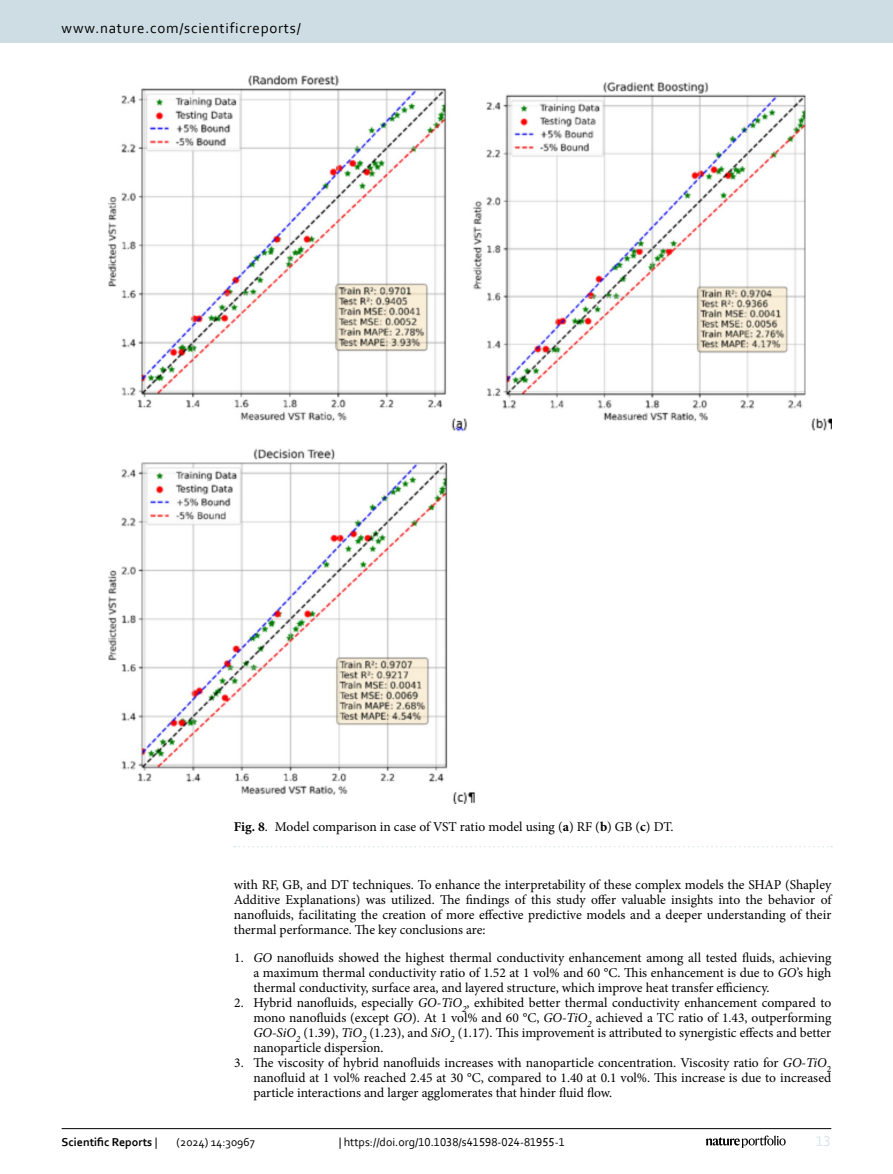
<style>
.page{position:relative;width:893px;height:1174px;background:#fff}
.page>*{position:absolute;margin:0;border:0;box-sizing:border-box;transform-origin:0 0}
.t1{font:15px "Corbel";letter-spacing:.05em;color:#000}
.t2{font:15px "Corbel";color:#d9e4eb}
.Ordered_L1_1_1{font:13.5px/15px "Minion Pro";color:#000;text-align:justify}
.Body_Text{font:13.5px/15px "Minion Pro";letter-spacing:-.005em;color:#000;text-align:justify}
.Figure_Caption{font:13.5px "Minion Pro";color:#000}
.t3{font:12px "Corbel";color:#000}
.t4{font:700 12px "Corbel";color:#000}
.s1{font-weight:700}
.s2{font-style:italic}
.s3{font-weight:400}
</style>
<div class="page">
<img style="left:108px;top:76px;width:723px;height:727px">
<svg style="left:235px;top:846px;width:597px;height:1px"></svg>
<hr style="left:62px;top:1128px;width:769px;height:1px;background:#000">
<svg style="left:706px;top:1135px;width:80px;height:12px"></svg>
<div style="left:0;top:0;width:893px;height:43px;background:#cedde4"></div>
<p class="t1" style="left:62px;top:18px;width:241px">www.nature.com/scientificreports/</p>
<p class="Figure_Caption" style="left:234px;top:818px;width:441px"><span class="s1">Fig. 8</span>. Model comparison in case of VST ratio model using (<span class="s1">a</span>) RF (<span class="s1">b</span>) GB (<span class="s1">c</span>) DT.</p>
<p class="Body_Text" style="left:234px;top:877px;width:599px">with RF, GB, and DT techniques. To enhance the interpretability of these complex models the SHAP (Shapley Additive Explanations) was utilized. The findings of this study offer valuable insights into the behavior of nanofluids, facilitating the creation of more effective predictive models and a deeper understanding of their thermal performance. The key conclusions are:</p>
<p class="Ordered_L1_1_1" style="left:253px;top:950px;width:579px;text-indent:-19px">1. <span class="s2">GO</span> nanofluids showed the highest thermal conductivity enhancement among all tested fluids, achieving a maximum thermal conductivity ratio of 1.52 at 1 vol% and 60 °C. This enhancement is due to <span class="s2">GO</span>’s high thermal conductivity, surface area, and layered structure, which improve heat transfer efficiency.</p>
<p class="Ordered_L1_1_1" style="left:253px;top:995px;width:579px;text-indent:-19px">2. Hybrid nanofluids, especially <span class="s2">GO-TiO</span><sub>2</sub>, exhibited better thermal conductivity enhancement compared to mono nanofluids (except <span class="s2">GO</span>). At 1 vol% and 60 °C, <span class="s2">GO-TiO</span><sub>2</sub> achieved a TC ratio of 1.43, outperforming <span class="s2">GO-SiO</span><sub>2</sub> (1.39), <span class="s2">TiO</span><sub>2</sub> (1.23), and <span class="s2">SiO</span><sub>2</sub> (1.17). This improvement is attributed to synergistic effects and better nanoparticle dispersion.</p>
<p class="Ordered_L1_1_1" style="left:253px;top:1055px;width:579px;text-indent:-19px">3. The viscosity of hybrid nanofluids increases with nanoparticle concentration. Viscosity ratio for <span class="s2">GO-TiO</span><sub>2 </sub>nanofluid at 1 vol% reached 2.45 at 30 °C, compared to 1.40 at 0.1 vol%. This increase is due to increased particle interactions and larger agglomerates that hinder fluid flow.</p>
<p class="t4" style="left:62px;top:1134px;width:97px">Scientific Reports <span class="s3">|</span></p>
<p class="t3" style="left:177px;top:1134px;width:80px">(2024) 14:30967</p>
<p class="t3" style="left:339px;top:1134px;width:228px">| https://doi.org/10.1038/s41598-024-81955-1</p>
<p class="t2" style="left:816px;top:1132px;width:17px">13</p>
</div>
